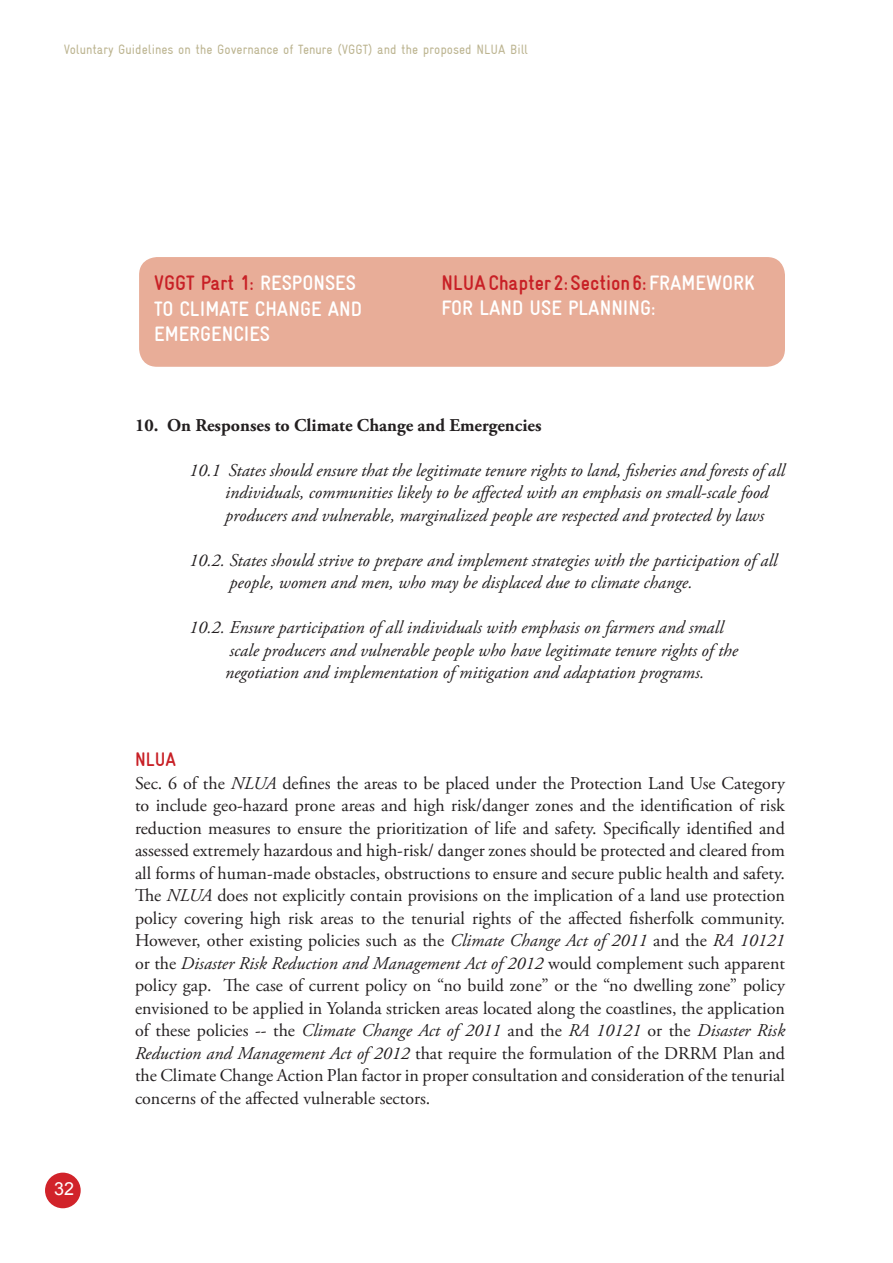
<style>
.page{position:relative;width:893px;height:1263px;background:#fff}
.page>*{position:absolute;margin:0;border:0;box-sizing:border-box;transform-origin:0 0}
.t1{font:700 condensed 21px/25.2px "Gravur";color:#fff}
.t2{font:700 condensed 19.5px "Gravur";color:#c82026}
.t3{font:18px/22.5px "Adobe Garamond Pro";color:#231f20;text-align:justify}
.t4{font:italic 18px/22.5px "Adobe Garamond Pro";color:#231f20}
.t5{font:700 18px "Adobe Garamond Pro";color:#231f20}
.t6{font:18px "Arial";color:#fff}
.t7{font:condensed 13.5px "Gravur";color:#bcb490}
.s1{color:#c82026}
.s2{font-style:italic}
</style>
<div class="page">
<div style="left:45px;top:1172px;width:36px;height:36px;background:#d1232a;border-radius:50%"></div>
<div style="left:139px;top:257px;width:646px;height:110px;background:#e8ad98;border-radius:18px"></div>
<p class="t7" style="left:64px;top:41px;width:466px">Voluntary Guidelines on the Governance of Tenure (VGGT) and the proposed NLUA Bill</p>
<p class="t1" style="left:154px;top:271px;width:209px"><span class="s1">VGGT Part 1:</span> RESPONSES<br>TO CLIMATE CHANGE AND<br>EMERGENCIES</p>
<p class="t1" style="left:441px;top:270px;width:315px"><span class="s1">NLUA Chapter 2: Section 6:</span> FRAMEWORK<br>FOR LAND USE PLANNING:</p>
<p class="t5" style="left:135px;top:415px;width:408px">10. On Responses to Climate Change and Emergencies</p>
<p class="t4" style="left:225px;top:459px;width:561px;text-indent:-36px">10.1 States should ensure that the legitimate tenure rights to land, fisheries and forests of all individuals, communities likely to be affected with an emphasis on small-scale food producers and vulnerable, marginalized people are respected and protected by laws</p>
<p class="t4" style="left:229px;top:549px;width:549px;text-indent:-40px">10.2. States should strive to prepare and implement strategies with the participation of all people, women and men, who may be displaced due to climate change.</p>
<p class="t4" style="left:225px;top:617px;width:514px;text-indent:-36px">10.2. Ensure participation of all individuals with emphasis on farmers and small scale producers and vulnerable people who have legitimate tenure rights of the negotiation and implementation of mitigation and adaptation programs.</p>
<p class="t6" style="left:54px;top:1177px;width:22px">32</p>
<p class="t2" style="left:135px;top:748px;width:43px">NLUA</p>
<p class="t3" style="left:135px;top:772px;width:652px">Sec. 6 of the <span class="s2">NLUA</span> defines the areas to be placed under the Protection Land Use Category to include geo-hazard prone areas and high risk/danger zones and the identification of risk reduction measures to ensure the prioritization of life and safety. Specifically identified and assessed extremely hazardous and high-risk/ danger zones should be protected and cleared from all forms of human-made obstacles, obstructions to ensure and secure public health and safety.<br>The <span class="s2">NLUA</span> does not explicitly contain provisions on the implication of a land use protection policy covering high risk areas to the tenurial rights of the affected fisherfolk community.<br>However, other existing policies such as the <span class="s2">Climate Change Act of 2011</span> and the <span class="s2">RA 10121 </span>or the <span class="s2">Disaster Risk Reduction and Management Act of 2012</span> would complement such apparent policy gap. The case of current policy on “no build zone” or the “no dwelling zone” policy envisioned to be applied in Yolanda stricken areas located along the coastlines, the application of these policies -- the <span class="s2">Climate Change Act of 2011</span> and the <span class="s2">RA 10121</span> or the <span class="s2">Disaster Risk Reduction and Management Act of 2012</span> that require the formulation of the DRRM Plan and the Climate Change Action Plan factor in proper consultation and consideration of the tenurial concerns of the affected vulnerable sectors.</p>
</div>
